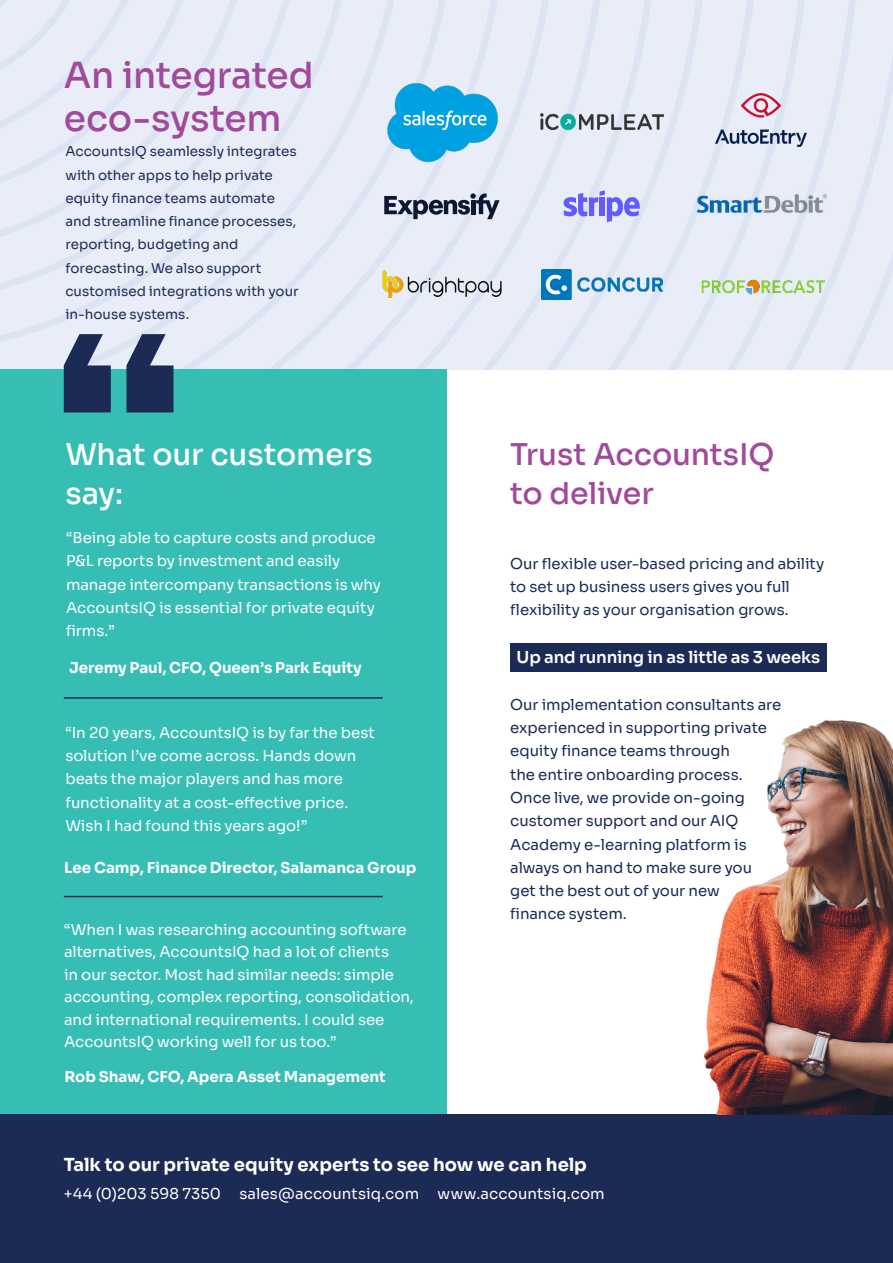
<style>
.page{position:relative;width:893px;height:1263px;background:#fff}
.page>*{position:absolute;margin:0;border:0;box-sizing:border-box;transform-origin:0 0}
.Cover_Title{font:500 36px/43.2px "Sora";letter-spacing:-.01em;color:#a1499b}
.Cover_Title-2{font:500 30px/39px "Sora";letter-spacing:-.005em;color:#a1499b}
.Cover_Title-3{font:500 30px/39px "Sora";letter-spacing:-.005em;color:#fff}
.t1{font:700 18px "Sora";color:#fff}
.Cover_Title-4{font:600 16.5px "Sora";letter-spacing:-.01em;color:#fff}
.Cover_Title-5{font:15px/22.5px "Sora";letter-spacing:-.005em;color:#fff}
.Cover_Title-6{font:15px/23.2px "Sora";letter-spacing:-.005em;color:#1b2b55}
.Cover_Subtitle{font:15px/23.2px "Sora";letter-spacing:-.005em;color:#fff}
.Cover_Title-7{font:700 15px "Sora";color:#fff}
.Cover_Subtitle-2{font:700 15px "Sora";letter-spacing:-.005em;color:#fff}
.Cover_Title-8{font:13.5px/23.2px "Sora";color:#1b2b55}
.s1{color:#1b2b55}
</style>
<div class="page">
<svg style="left:0;top:0;width:893px;height:370px;background:#e6ebf6"></svg>
<div style="left:0;top:369px;width:446px;height:744px;background:#36beb5"></div>
<svg style="left:64px;top:334px;width:109px;height:78px;background:#4d6482"></svg>
<img style="left:381px;top:75px;width:122px;height:90px">
<img style="left:716px;top:94px;width:90px;height:52px">
<img style="left:540px;top:114px;width:123px;height:16px">
<svg style="left:564px;top:190px;width:76px;height:32px;background:#adadf9"></svg>
<img style="left:686px;top:181px;width:152px;height:45px">
<svg style="left:384px;top:193px;width:116px;height:26px;background:#8f97a8"></svg>
<div style="left:510px;top:643px;width:317px;height:29px;background:#1b2b55"></div>
<div style="left:0;top:1114px;width:893px;height:149px;background:#1b2b55"></div>
<img style="left:703px;top:720px;width:190px;height:394px">
<hr style="left:64px;top:697px;width:319px;height:2px;background:#1b2b55">
<hr style="left:64px;top:896px;width:319px;height:1px;background:#1b2b55">
<img style="left:541px;top:270px;width:121px;height:29px">
<img style="left:693px;top:273px;width:138px;height:27px">
<img style="left:381px;top:271px;width:122px;height:27px">
<p class="Cover_Title" style="left:64px;top:50px;width:251px">An integrated eco-system</p>
<p class="Cover_Title-8" style="left:65px;top:139px;width:235px">AccountsIQ seamlessly integrates with other apps to help private equity finance teams automate and streamline finance processes, reporting, budgeting and forecasting. We also support customised integrations with your in-house systems.</p>
<p class="Cover_Title-3" style="left:65px;top:432px;width:309px">What our customers say:</p>
<p class="Cover_Subtitle" style="left:66px;top:525px;width:316px">“Being able to capture costs and produce P&amp;L reports by investment and easily manage intercompany transactions is why AccountsIQ is essential for private equity firms.”</p>
<p class="Cover_Subtitle-2" style="left:69px;top:655px;width:294px">Jeremy Paul, CFO, Queen’s Park Equity</p>
<p class="Cover_Title-5" style="left:65px;top:719px;width:311px;line-height:23.2px">“In 20 years, AccountsIQ is by far the best solution I’ve come across. Hands down beats the major players and has more functionality at a cost-effective price.<br>Wish I had found this years ago!”</p>
<p class="Cover_Title-7" style="left:64px;top:855px;width:354px">Lee Camp, Finance Director, Salamanca Group</p>
<p class="Cover_Title-5" style="left:64px;top:917px;width:351px">“When I was researching accounting software alternatives, AccountsIQ had a lot of clients<br>in our sector. Most had similar needs: simple accounting, complex reporting, consolidation, and international requirements. I could see AccountsIQ working well for us too.”</p>
<p class="Cover_Title-7" style="left:65px;top:1065px;width:323px">Rob Shaw, CFO, Apera Asset Management</p>
<p class="Cover_Title-2" style="left:510px;top:432px;width:266px">Trust AccountsIQ to deliver</p>
<p class="Cover_Title-6" style="left:510px;top:550px;width:316px">Our flexible user-based pricing and ability to set up business users gives you full flexibility as your organisation grows.</p>
<p class="Cover_Title-4" style="left:517px;top:644px;width:305px">Up and running in as little as 3 weeks</p>
<p class="Cover_Title-6" style="left:510px;top:692px;width:273px">Our implementation consultants are experienced in supporting private equity finance teams through<br>the entire onboarding process.<br>Once live, we provide on-going customer support and our AIQ<br>Academy e-learning platform is always on hand to make sure you get the best out of your new<br>finance system.</p>
<p class="t1" style="left:64px;top:1149px;width:525px">Talk to our private equity experts to see how we can help</p>
<p class="Cover_Title-5" style="left:64px;top:1181px;width:542px">+44 (0)203 598 7350 <span class="s1">I</span> sales@accountsiq.com <span class="s1">I</span> www.accountsiq.com</p>
</div>
